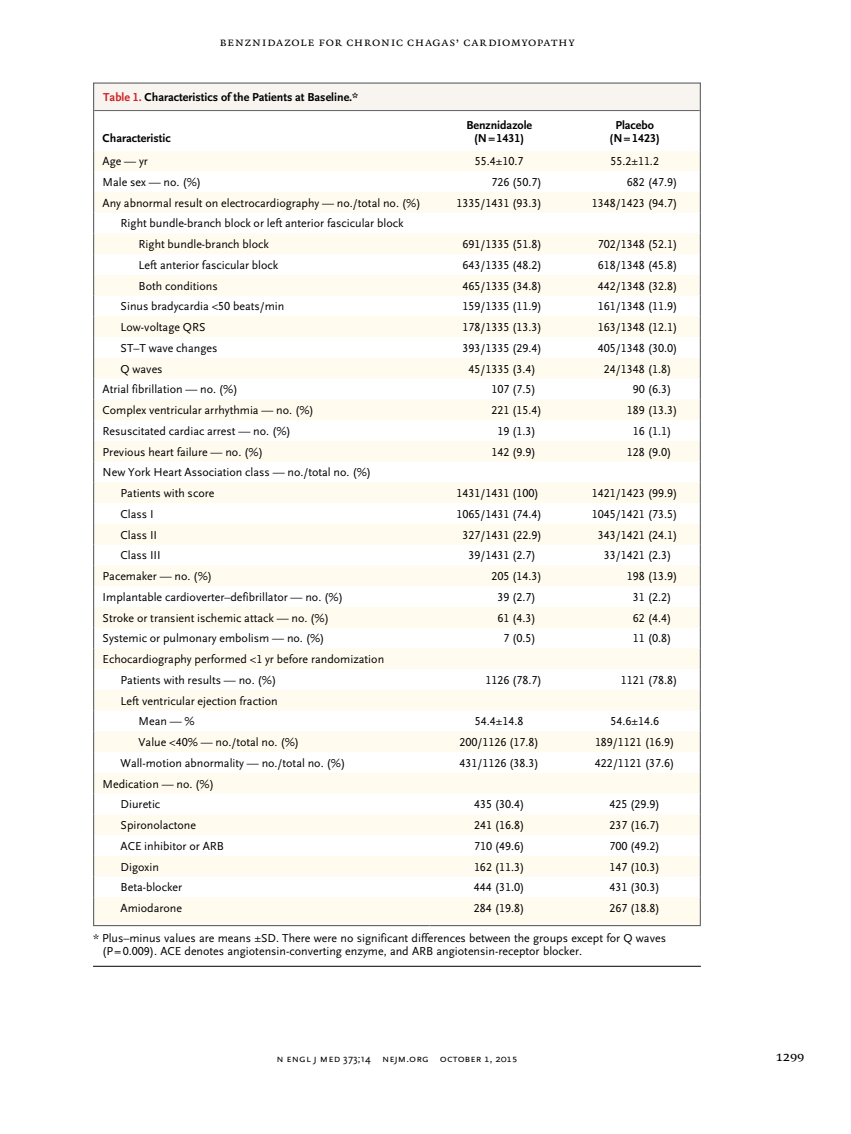
<style>
.page{position:relative;width:851px;height:1134px;background:#fff}
.page>*{position:absolute;margin:0;border:0;box-sizing:border-box;transform-origin:0 0}
.t1{font:14.25px "OTNEJM Quadraat Cap";color:#000}
.t2{font:12.75px "OTNEJM Quadraat Small Cap";letter-spacing:.04em;color:#000}
.t3{font:12px/20.7px "OTNEJM Scala Sans LF";color:#000}
.t4{font:700 12px/13.5px "OTNEJM Scala Sans LF";color:#000;text-align:center}
.t5{font:10.8px "OTNEJM Scala Sans LF Cap";letter-spacing:.01em;color:#000}
.s1{color:#cf2226}
.s2{font-family:"OTNEJM Scala Sans OSF"}
.s3{font-family:"OTNEJM Scala Sans LF Small Cap"}
</style>
<div class="page">
<svg style="left:94px;top:151px;width:605px;height:774px;fill:#fffbf1"></svg>
<hr style="left:93px;top:111px;width:1px;height:40px;background:#606265">
<hr style="left:699px;top:111px;width:1px;height:40px;background:#606265">
<svg style="left:93px;top:151px;width:1px;height:774px"></svg>
<svg style="left:699px;top:151px;width:1px;height:774px"></svg>
<hr style="left:93px;top:925px;width:336px;height:1px;background:#606265">
<hr style="left:429px;top:925px;width:140px;height:1px;background:#606265">
<hr style="left:569px;top:925px;width:132px;height:1px;background:#606265">
<div style="left:94px;top:83px;width:606px;height:28px;background:#f8f4ef"></div>
<div style="left:93px;top:82px;width:607px;height:29px;border:1px solid #606265"></div>
<hr style="left:93px;top:966px;width:607px;height:1px;background:#000">
<p class="t2" style="left:219px;top:35px;width:356px">Benznidazole for Chronic Chagas’ Cardiomyopathy</p>
<p class="t4" style="left:103px;top:91px;width:256px"><span class="s1">Table 1.</span> Characteristics of the Patients at Baseline.*</p>
<p class="t4" style="left:103px;top:132px;width:70px">Characteristic</p>
<p class="t4" style="left:466px;top:118px;width:67px">Benznidazole (N=1431)</p>
<p class="t4" style="left:609px;top:118px;width:52px">Placebo (N=1423)</p>
<p class="t3" style="left:103px;top:151px;width:47px">Age — yr</p>
<p class="t3" style="left:475px;top:151px;width:50px">55.4±10.7</p>
<p class="t3" style="left:610px;top:151px;width:50px">55.2±11.2</p>
<p class="t3" style="left:103px;top:172px;width:100px">Male sex — no. (%)</p>
<p class="t3" style="left:491px;top:172px;width:52px">726 (50.7)</p>
<p class="t3" style="left:627px;top:172px;width:52px">682 (47.9)</p>
<p class="t3" style="left:103px;top:193px;width:319px">Any abnormal result on electrocardiography — no./total no. (%)</p>
<p class="t3" style="left:456px;top:193px;width:87px">1335/1431 (93.3)</p>
<p class="t3" style="left:592px;top:193px;width:87px">1348/1423 (94.7)</p>
<p class="t3" style="left:139px;top:213px;width:266px;text-indent:-18px">Right bundle-branch block or left anterior fascicular block<br>Right bundle-branch block</p>
<p class="t3" style="left:462px;top:234px;width:81px">691/1335 (51.8)</p>
<p class="t3" style="left:598px;top:234px;width:81px">702/1348 (52.1)</p>
<p class="t3" style="left:139px;top:255px;width:141px">Left anterior fascicular block</p>
<p class="t3" style="left:462px;top:255px;width:81px">643/1335 (48.2)</p>
<p class="t3" style="left:598px;top:255px;width:81px">618/1348 (45.8)</p>
<p class="t3" style="left:139px;top:276px;width:81px">Both conditions</p>
<p class="t3" style="left:462px;top:276px;width:81px">465/1335 (34.8)</p>
<p class="t3" style="left:598px;top:276px;width:81px">442/1348 (32.8)</p>
<p class="t3" style="left:121px;top:296px;width:165px">Sinus bradycardia &lt;50 beats/min</p>
<p class="t3" style="left:462px;top:296px;width:81px">159/1335 (11.9)</p>
<p class="t3" style="left:598px;top:296px;width:81px">161/1348 (11.9)</p>
<p class="t3" style="left:121px;top:317px;width:86px">Low-voltage QRS</p>
<p class="t3" style="left:462px;top:317px;width:81px">178/1335 (13.3)</p>
<p class="t3" style="left:598px;top:317px;width:81px">163/1348 (12.1)</p>
<p class="t3" style="left:121px;top:338px;width:98px">ST–T wave changes</p>
<p class="t3" style="left:462px;top:338px;width:81px">393/1335 (29.4)</p>
<p class="t3" style="left:598px;top:338px;width:81px">405/1348 (30.0)</p>
<p class="t3" style="left:121px;top:359px;width:44px">Q waves</p>
<p class="t3" style="left:468px;top:359px;width:69px">45/1335 (3.4)</p>
<p class="t3" style="left:604px;top:359px;width:69px">24/1348 (1.8)</p>
<p class="t3" style="left:103px;top:379px;width:137px">Atrial fibrillation — no. (%)</p>
<p class="t3" style="left:491px;top:379px;width:46px">107 (7.5)</p>
<p class="t3" style="left:633px;top:379px;width:40px">90 (6.3)</p>
<p class="t3" style="left:103px;top:400px;width:213px">Complex ventricular arrhythmia — no. (%)</p>
<p class="t3" style="left:491px;top:400px;width:52px">221 (15.4)</p>
<p class="t3" style="left:627px;top:400px;width:52px">189 (13.3)</p>
<p class="t3" style="left:103px;top:421px;width:190px">Resuscitated cardiac arrest — no. (%)</p>
<p class="t3" style="left:497px;top:421px;width:40px">19 (1.3)</p>
<p class="t3" style="left:633px;top:421px;width:40px">16 (1.1)</p>
<p class="t3" style="left:103px;top:442px;width:162px">Previous heart failure — no. (%)</p>
<p class="t3" style="left:491px;top:442px;width:46px">142 (9.9)</p>
<p class="t3" style="left:627px;top:442px;width:46px">128 (9.0)</p>
<p class="t3" style="left:121px;top:462px;width:252px;text-indent:-18px">New York Heart Association class — no./total no. (%)<br>Patients with score</p>
<p class="t3" style="left:456px;top:483px;width:84px">1431/1431 (100)</p>
<p class="t3" style="left:592px;top:483px;width:87px">1421/1423 (99.9)</p>
<p class="t3" style="left:121px;top:504px;width:34px">Class I</p>
<p class="t3" style="left:456px;top:504px;width:87px">1065/1431 (74.4)</p>
<p class="t3" style="left:592px;top:504px;width:87px">1045/1421 (73.5)</p>
<p class="t3" style="left:121px;top:525px;width:38px">Class II</p>
<p class="t3" style="left:462px;top:525px;width:81px">327/1431 (22.9)</p>
<p class="t3" style="left:598px;top:525px;width:81px">343/1421 (24.1)</p>
<p class="t3" style="left:121px;top:545px;width:42px">Class III</p>
<p class="t3" style="left:468px;top:545px;width:69px">39/1431 (2.7)</p>
<p class="t3" style="left:604px;top:545px;width:69px">33/1421 (2.3)</p>
<p class="t3" style="left:103px;top:566px;width:111px">Pacemaker — no. (%)</p>
<p class="t3" style="left:491px;top:566px;width:52px">205 (14.3)</p>
<p class="t3" style="left:627px;top:566px;width:52px">198 (13.9)</p>
<p class="t3" style="left:103px;top:587px;width:242px">Implantable cardioverter–defibrillator — no. (%)</p>
<p class="t3" style="left:497px;top:587px;width:40px">39 (2.7)</p>
<p class="t3" style="left:633px;top:587px;width:40px">31 (2.2)</p>
<p class="t3" style="left:103px;top:608px;width:228px">Stroke or transient ischemic attack — no. (%)</p>
<p class="t3" style="left:497px;top:608px;width:40px">61 (4.3)</p>
<p class="t3" style="left:633px;top:608px;width:40px">62 (4.4)</p>
<p class="t3" style="left:103px;top:628px;width:223px">Systemic or pulmonary embolism — no. (%)</p>
<p class="t3" style="left:503px;top:628px;width:34px">7 (0.5)</p>
<p class="t3" style="left:633px;top:628px;width:40px">11 (0.8)</p>
<p class="t3" style="left:121px;top:649px;width:265px;text-indent:-18px">Echocardiography performed &lt;1 yr before randomization<br>Patients with results — no. (%)</p>
<p class="t3" style="left:485px;top:670px;width:58px">1126 (78.7)</p>
<p class="t3" style="left:621px;top:670px;width:58px">1121 (78.8)</p>
<p class="t3" style="left:139px;top:691px;width:140px;text-indent:-18px">Left ventricular ejection fraction<br>Mean — %</p>
<p class="t3" style="left:475px;top:711px;width:50px">54.4±14.8</p>
<p class="t3" style="left:610px;top:711px;width:50px">54.6±14.6</p>
<p class="t3" style="left:139px;top:732px;width:162px">Value &lt;40% — no./total no. (%)</p>
<p class="t3" style="left:459px;top:732px;width:81px">200/1126 (17.8)</p>
<p class="t3" style="left:595px;top:732px;width:81px">189/1121 (16.9)</p>
<p class="t3" style="left:121px;top:753px;width:226px">Wall-motion abnormality — no./total no. (%)</p>
<p class="t3" style="left:459px;top:753px;width:81px">431/1126 (38.3)</p>
<p class="t3" style="left:595px;top:753px;width:81px">422/1121 (37.6)</p>
<p class="t3" style="left:121px;top:774px;width:95px;text-indent:-18px">Medication — no. (%)<br>Diuretic</p>
<p class="t3" style="left:474px;top:794px;width:52px">435 (30.4)</p>
<p class="t3" style="left:609px;top:794px;width:52px">425 (29.9)</p>
<p class="t3" style="left:121px;top:815px;width:77px">Spironolactone</p>
<p class="t3" style="left:474px;top:815px;width:52px">241 (16.8)</p>
<p class="t3" style="left:609px;top:815px;width:52px">237 (16.7)</p>
<p class="t3" style="left:121px;top:836px;width:105px">ACE inhibitor or ARB</p>
<p class="t3" style="left:474px;top:836px;width:52px">710 (49.6)</p>
<p class="t3" style="left:609px;top:836px;width:52px">700 (49.2)</p>
<p class="t3" style="left:121px;top:857px;width:40px">Digoxin</p>
<p class="t3" style="left:474px;top:857px;width:52px">162 (11.3)</p>
<p class="t3" style="left:609px;top:857px;width:52px">147 (10.3)</p>
<p class="t3" style="left:121px;top:877px;width:63px">Beta-blocker</p>
<p class="t3" style="left:474px;top:877px;width:52px">444 (31.0)</p>
<p class="t3" style="left:609px;top:877px;width:52px">431 (30.3)</p>
<p class="t3" style="left:121px;top:898px;width:63px">Amiodarone</p>
<p class="t3" style="left:474px;top:898px;width:52px">284 (19.8)</p>
<p class="t3" style="left:609px;top:898px;width:52px">267 (18.8)</p>
<p class="t3" style="left:102px;top:932px;width:565px;line-height:13.5px;text-indent:-9px">* Plus–minus values are means ±SD. There were no significant differences between the groups except for Q waves (P=0.009). ACE denotes angiotensin-converting enzyme, and ARB angiotensin-receptor blocker.</p>
<p class="t5" style="left:276px;top:1053px;width:243px">n engl j med <span class="s2">373;14</span> nejm.org <span class="s3">October 1, 2015</span></p>
<p class="t1" style="left:775px;top:1048px;width:30px">1299</p>
</div>
